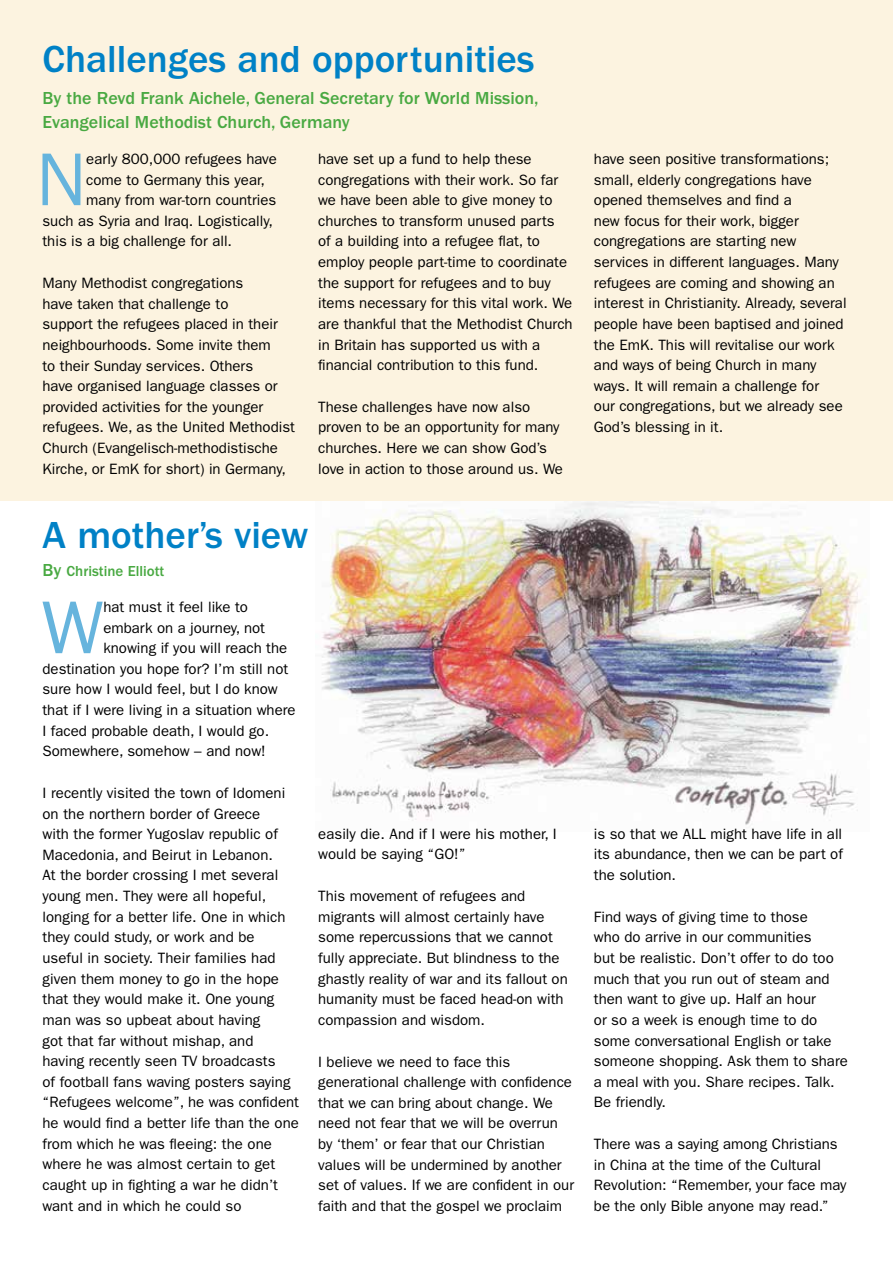
<style>
.page{position:relative;width:893px;height:1263px;background:#fff}
.page>*{position:absolute;margin:0;border:0;box-sizing:border-box;transform-origin:0 0}
.t1{font:75.15px "Franklin Gothic";color:#66b4dd}
.t2{font:500 39px "Franklin Gothic";color:#0081c6}
.t3{font:500 18px/24px "Franklin Gothic";color:#49a942}
.t4{font:15px/20.7px "Franklin Gothic";color:#000}
.t5{font:500 15px "Franklin Gothic";color:#49a942}
.s1{font-size:18px}
</style>
<div class="page">
<img style="left:322px;top:501px;width:544px;height:328px">
<div style="left:0;top:0;width:893px;height:501px;background:#fcf3e0"></div>
<h2 class="t2" style="left:43px;top:37px;width:494px">Challenges and opportunities</h2>
<p class="t3" style="left:43px;top:87px;width:497px">By the Revd Frank Aichele, General Secretary for World Mission,<br>Evangelical Methodist Church, Germany</p>
<h1 class="t1" style="left:37px;top:136px;width:51px">N</h1>
<p class="t4" style="left:86px;top:149px;width:192px">early 800,000 refugees have</p>
<p class="t4" style="left:318px;top:149px;width:256px">have set up a fund to help these congregations with their work. So far we have been able to give money to churches to transform unused parts<br>of a building into a refugee flat, to employ people part-time to coordinate the support for refugees and to buy items necessary for this vital work. We are thankful that the Methodist Church in Britain has supported us with a financial contribution to this fund.</p>
<p class="t4" style="left:318px;top:396px;width:246px">These challenges have now also proven to be an opportunity for many churches. Here we can show God’s love in action to those around us. We</p>
<p class="t4" style="left:86px;top:169px;width:180px">come to Germany this year,</p>
<p class="t4" style="left:86px;top:190px;width:192px">many from war-torn countries</p>
<p class="t4" style="left:43px;top:210px;width:232px">such as Syria and Iraq. Logistically,</p>
<p class="t4" style="left:43px;top:231px;width:191px">this is a big challenge for all.</p>
<p class="t4" style="left:43px;top:273px;width:254px">Many Methodist congregations<br>have taken that challenge to<br>support the refugees placed in their neighbourhoods. Some invite them<br>to their Sunday services. Others<br>have organised language classes or provided activities for the younger refugees. We, as the United Methodist Church (Evangelisch-methodistische Kirche, or EmK for short) in Germany,</p>
<h2 class="t2" style="left:43px;top:513px;width:267px">A mother’s view</h2>
<p class="t5" style="left:43px;top:563px;width:123px"><span class="s1">By</span> Christine Elliott</p>
<h1 class="t1" style="left:42px;top:584px;width:63px">W</h1>
<p class="t4" style="left:103px;top:597px;width:146px">hat must it feel like to</p>
<p class="t4" style="left:103px;top:617px;width:163px">embark on a journey, not</p>
<p class="t4" style="left:103px;top:638px;width:185px">knowing if you will reach the</p>
<p class="t4" style="left:43px;top:658px;width:247px">destination you hope for? I’m still not</p>
<p class="t4" style="left:43px;top:679px;width:237px">sure how I would feel, but I do know</p>
<p class="t4" style="left:43px;top:700px;width:255px">that if I were living in a situation where</p>
<p class="t4" style="left:43px;top:720px;width:228px">I faced probable death, I would go.</p>
<p class="t4" style="left:43px;top:741px;width:225px">Somewhere, somehow – and now!</p>
<p class="t4" style="left:43px;top:783px;width:258px">I recently visited the town of Idomeni on the northern border of Greece<br>with the former Yugoslav republic of Macedonia, and Beirut in Lebanon.<br>At the border crossing I met several young men. They were all hopeful, longing for a better life. One in which they could study, or work and be<br>useful in society. Their families had given them money to go in the hope that they would make it. One young man was so upbeat about having<br>got that far without mishap, and<br>having recently seen TV broadcasts<br>of football fans waving posters saying “Refugees welcome”, he was confident he would find a better life than the one from which he was fleeing: the one where he was almost certain to get caught up in fighting a war he didn’t want and in which he could so</p>
<p class="t4" style="left:318px;top:823px;width:240px">easily die. And if I were his mother, I would be saying “GO!”</p>
<p class="t4" style="left:318px;top:886px;width:251px">This movement of refugees and migrants will almost certainly have some repercussions that we cannot fully appreciate. But blindness to the ghastly reality of war and its fallout on humanity must be faced head-on with compassion and wisdom.</p>
<p class="t4" style="left:318px;top:1051px;width:257px">I believe we need to face this generational challenge with confidence that we can bring about change. We need not fear that we will be overrun by ‘them’ or fear that our Christian values will be undermined by another set of values. If we are confident in our faith and that the gospel we proclaim</p>
<p class="t4" style="left:594px;top:149px;width:254px">have seen positive transformations; small, elderly congregations have opened themselves and find a<br>new focus for their work, bigger congregations are starting new services in different languages. Many refugees are coming and showing an interest in Christianity. Already, several people have been baptised and joined the EmK. This will revitalise our work and ways of being Church in many ways. It will remain a challenge for<br>our congregations, but we already see God’s blessing in it.</p>
<p class="t4" style="left:594px;top:823px;width:250px;text-align:justify">is so that we ALL might have life in all its abundance, then we can be part of the solution.</p>
<p class="t4" style="left:594px;top:906px;width:256px">Find ways of giving time to those<br>who do arrive in our communities<br>but be realistic. Don’t offer to do too much that you run out of steam and then want to give up. Half an hour<br>or so a week is enough time to do some conversational English or take someone shopping. Ask them to share a meal with you. Share recipes. Talk.<br>Be friendly.</p>
<p class="t4" style="left:594px;top:1134px;width:254px">There was a saying among Christians in China at the time of the Cultural Revolution: “Remember, your face may be the only Bible anyone may read.”</p>
</div>
